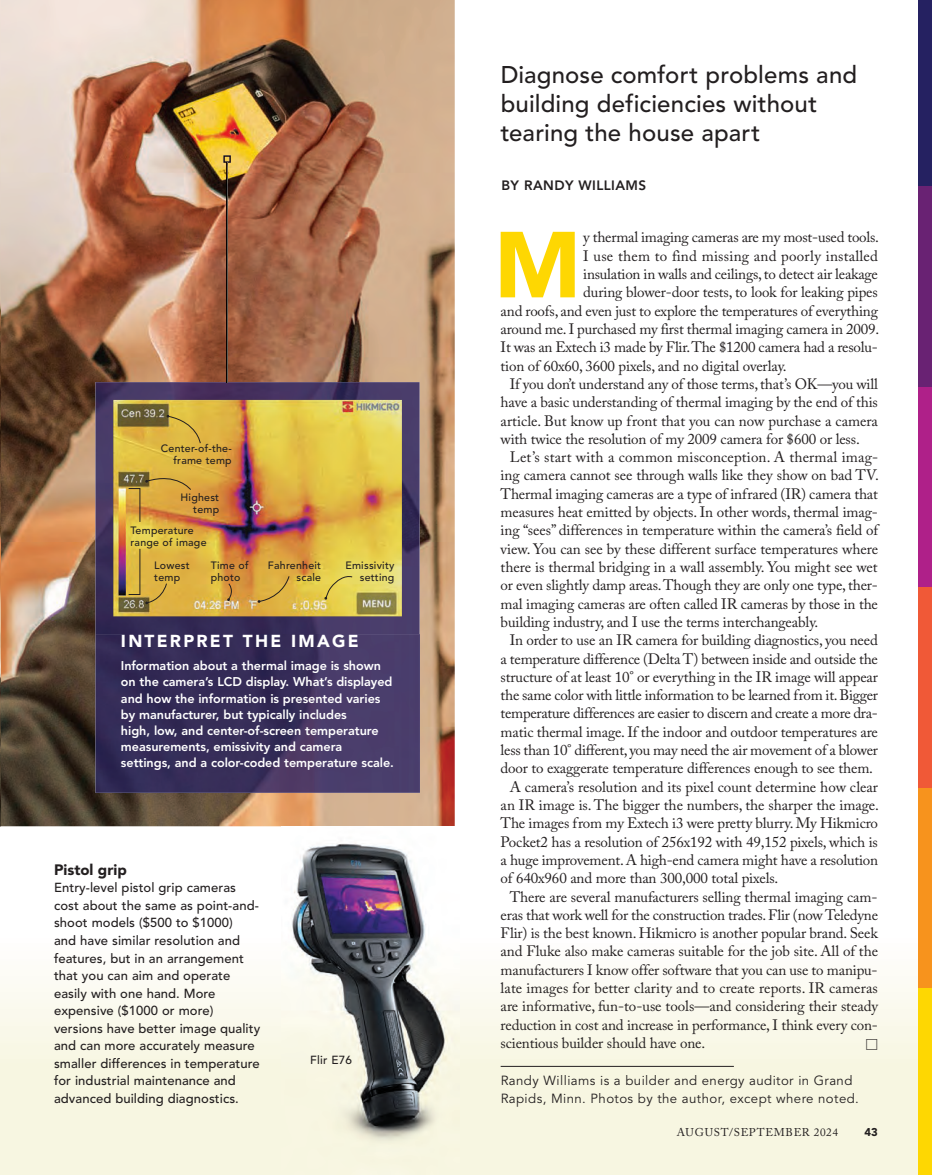
<style>
.page{position:relative;width:932px;height:1175px;background:#fff}
.page>*{position:absolute;margin:0;border:0;box-sizing:border-box;transform-origin:0 0}
.t1{font:900 92.55px "Avenir LT Std";color:#fed702}
.t2{font:500 24px/29.1px "Avenir LT Std";letter-spacing:.005em;color:#231f20}
.t3{font:900 17.25px "Avenir LT Std";letter-spacing:.13em;color:#fff}
.t4{font:15px "Adobe Caslon Pro";letter-spacing:-.01em;color:#231f20}
.t5{font:15px "Adobe Caslon Pro";letter-spacing:.01em;color:#231f20}
.t6{font:15px "Adobe Caslon Pro";letter-spacing:.015em;color:#231f20}
.t7{font:900 15px "Avenir LT Std";color:#231f20}
.t8{font:800 13.5px "Avenir LT Std";letter-spacing:.03em;color:#231f20}
.t9{font:13.5px "Universal Std Newswith Comm Pi";color:#231f20}
.t10{font:13.2px/18.3px "Avenir LT Std";letter-spacing:.03em;color:#231f20}
.t11{font:500 13.05px/17.5px "Avenir LT Std";letter-spacing:.005em;color:#231f20}
.t12{font:800 12.6px/16.2px "Avenir LT Std";letter-spacing:-.005em;color:#fff}
.t13{font:500 11.7px "Avenir LT Std";letter-spacing:.02em;color:#231f20}
.t14{font:11.25px "Adobe Caslon Pro";letter-spacing:.065em;color:#231f20}
.t15{font:900 11.25px "Avenir LT Std";color:#231f20}
.t16{font:500 10.65px/12px "Avenir LT Std";letter-spacing:.02em;color:#231f20;text-align:right}
</style>
<div class="page">
<img style="left:0;top:0;width:455px;height:826px">
<svg style="left:0;top:826px;width:917px;height:349px"></svg>
<img style="left:281px;top:826px;width:178px;height:349px">
<div style="left:917px;top:0;width:15px;height:187px;background:#252161"></div>
<div style="left:917px;top:187px;width:15px;height:200px;background:#692273"></div>
<div style="left:917px;top:387px;width:15px;height:200px;background:#af2089"></div>
<div style="left:917px;top:587px;width:15px;height:201px;background:#f05937"></div>
<div style="left:917px;top:788px;width:15px;height:200px;background:#f7931d"></div>
<div style="left:917px;top:988px;width:15px;height:187px;background:#fed702"></div>
<hr style="left:500px;top:1066px;width:234px;height:1px;background:#231f20">
<img style="left:95px;top:382px;width:325px;height:411px">
<img style="left:122px;top:634px;width:236px;height:13px">
<img style="left:113px;top:400px;width:289px;height:216px">
<svg style="left:324px;top:575px;width:29px;height:25px"></svg>
<svg style="left:258px;top:575px;width:32px;height:28px"></svg>
<svg style="left:128px;top:548px;width:39px;height:56px;background:#d1ac42"></svg>
<svg style="left:128px;top:472px;width:63px;height:50px;background:#cb983e"></svg>
<svg style="left:166px;top:415px;width:35px;height:29px"></svg>
<svg style="left:227px;top:583px;width:8px;height:18px"></svg>
<img style="left:226px;top:163px;width:2px;height:219px">
<svg style="left:223px;top:155px;width:8px;height:8px"></svg>
<p class="t16" style="left:161px;top:442px;width:72px">Center-of-the&shy;frame temp</p>
<p class="t16" style="left:180px;top:491px;width:40px">Highest temp</p>
<p class="t16" style="left:130px;top:524px;width:78px;text-align:left">Temperature range of image</p>
<p class="t16" style="left:154px;top:560px;width:37px;text-align:left">Lowest temp</p>
<p class="t16" style="left:211px;top:560px;width:39px;text-align:left">Time of photo</p>
<p class="t16" style="left:268px;top:560px;width:55px">Fahrenheit scale</p>
<p class="t16" style="left:345px;top:560px;width:51px">Emissivity setting</p>
<p class="t3" style="left:121px;top:630px;width:239px">INTERPRET THE IMAGE</p>
<p class="t12" style="left:121px;top:657px;width:274px">Information about a thermal image is shown on the camera’s LCD display. What’s displayed and how the information is presented varies by manufacturer, but typically includes<br>high, low, and center-of-screen temperature measurements, emissivity and camera settings, and a color-coded temperature scale.</p>
<p class="t7" style="left:54px;top:860px;width:74px">Pistol grip</p>
<p class="t11" style="left:54px;top:879px;width:208px">Entry-level pistol grip cameras cost about the same as point-and&shy;shoot models ($500 to $1000)<br>and have similar resolution and features, but in an arrangement that you can aim and operate easily with one hand. More expensive ($1000 or more) versions have better image quality and can more accurately measure smaller differences in temperature for industrial maintenance and advanced building diagnostics.</p>
<p class="t13" style="left:310px;top:1053px;width:43px">Flir E76</p>
<h2 class="t2" style="left:500px;top:60px;width:358px">Diagnose comfort problems and building deficiencies without tearing the house apart</h2>
<p class="t8" style="left:501px;top:178px;width:146px">BY RANDY WILLIAMS</p>
<h1 class="t1" style="left:494px;top:209px;width:89px">M</h1>
<p class="t4" style="left:583px;top:228px;width:297px">y thermal imaging cameras are my most-used tools.</p>
<p class="t6" style="left:583px;top:247px;width:296px">I use them to find missing and poorly installed</p>
<p class="t4" style="left:583px;top:265px;width:296px">insulation in walls and ceilings, to detect air leakage</p>
<p class="t4" style="left:583px;top:283px;width:296px">during blower-door tests, to look for leaking pipes</p>
<p class="t4" style="left:500px;top:302px;width:379px">and roofs, and even just to explore the temperatures of everything</p>
<p class="t4" style="left:500px;top:320px;width:380px">around me. I purchased my first thermal imaging camera in 2009.</p>
<p class="t4" style="left:500px;top:338px;width:378px">It was an Extech i3 made by Flir. The $1200 camera had a resolu-</p>
<p class="t4" style="left:500px;top:356px;width:287px">tion of 60x60, 3600 pixels, and no digital overlay.</p>
<p class="t4" style="left:509px;top:375px;width:370px">If you don’t understand any of those terms, that’s OK—you will</p>
<p class="t4" style="left:500px;top:393px;width:379px">have a basic understanding of thermal imaging by the end of this</p>
<p class="t4" style="left:500px;top:411px;width:379px">article. But know up front that you can now purchase a camera</p>
<p class="t4" style="left:500px;top:430px;width:360px">with twice the resolution of my 2009 camera for $600 or less.</p>
<p class="t5" style="left:509px;top:448px;width:370px">Let’s start with a common misconception. A thermal imag-</p>
<p class="t4" style="left:500px;top:466px;width:380px">ing camera cannot see through walls like they show on bad TV.</p>
<p class="t4" style="left:500px;top:485px;width:379px">Thermal imaging cameras are a type of infrared (IR) camera that</p>
<p class="t4" style="left:500px;top:503px;width:379px">measures heat emitted by objects. In other words, thermal imag-</p>
<p class="t4" style="left:500px;top:521px;width:379px">ing “sees” differences in temperature within the camera’s field of</p>
<p class="t4" style="left:500px;top:539px;width:379px">view. You can see by these different surface temperatures where</p>
<p class="t4" style="left:500px;top:558px;width:378px">there is thermal bridging in a wall assembly. You might see wet</p>
<p class="t4" style="left:500px;top:576px;width:379px">or even slightly damp areas. Though they are only one type, ther-</p>
<p class="t4" style="left:500px;top:594px;width:379px">mal imaging cameras are often called IR cameras by those in the</p>
<p class="t4" style="left:500px;top:613px;width:319px">building industry, and I use the terms interchangeably.</p>
<p class="t4" style="left:509px;top:631px;width:370px">In order to use an IR camera for building diagnostics, you need</p>
<p class="t4" style="left:500px;top:649px;width:379px">a temperature difference (Delta T) between inside and outside the</p>
<p class="t4" style="left:500px;top:668px;width:379px">structure of at least 10° or everything in the IR image will appear</p>
<p class="t4" style="left:500px;top:686px;width:379px">the same color with little information to be learned from it. Bigger</p>
<p class="t4" style="left:500px;top:704px;width:379px">temperature differences are easier to discern and create a more dra-</p>
<p class="t4" style="left:500px;top:722px;width:379px">matic thermal image. If the indoor and outdoor temperatures are</p>
<p class="t4" style="left:500px;top:741px;width:379px">less than 10° different, you may need the air movement of a blower</p>
<p class="t4" style="left:500px;top:759px;width:374px">door to exaggerate temperature differences enough to see them.</p>
<p class="t4" style="left:509px;top:777px;width:370px">A camera’s resolution and its pixel count determine how clear</p>
<p class="t4" style="left:500px;top:796px;width:380px">an IR image is. The bigger the numbers, the sharper the image.</p>
<p class="t4" style="left:500px;top:814px;width:379px">The images from my Extech i3 were pretty blurry. My Hikmicro</p>
<p class="t4" style="left:500px;top:832px;width:379px">Pocket2 has a resolution of 256x192 with 49,152 pixels, which is</p>
<p class="t4" style="left:500px;top:851px;width:379px">a huge improvement. A high-end camera might have a resolution</p>
<p class="t4" style="left:500px;top:869px;width:279px">of 640x960 and more than 300,000 total pixels.</p>
<p class="t4" style="left:509px;top:887px;width:369px">There are several manufacturers selling thermal imaging cam-</p>
<p class="t4" style="left:500px;top:905px;width:379px">eras that work well for the construction trades. Flir (now Teledyne</p>
<p class="t4" style="left:500px;top:924px;width:379px">Flir) is the best known. Hikmicro is another popular brand. Seek</p>
<p class="t4" style="left:500px;top:942px;width:379px">and Fluke also make cameras suitable for the job site. All of the</p>
<p class="t4" style="left:500px;top:960px;width:378px">manufacturers I know offer software that you can use to manipu-</p>
<p class="t4" style="left:500px;top:979px;width:378px">late images for better clarity and to create reports. IR cameras</p>
<p class="t4" style="left:500px;top:997px;width:379px">are informative, fun-to-use tools—and considering their steady</p>
<p class="t4" style="left:500px;top:1015px;width:379px">reduction in cost and increase in performance, I think every con-</p>
<p class="t4" style="left:500px;top:1034px;width:206px">scientious builder should have one.</p>
<p class="t9" style="left:866px;top:1038px;width:14px">□</p>
<p class="t10" style="left:500px;top:1071px;width:360px">Randy Williams is a builder and energy auditor in Grand<br>Rapids, Minn. Photos by the author, except where noted.</p>
<p class="t14" style="left:676px;top:1125px;width:163px">AUGUST/SEPTEMBER 2024</p>
<p class="t15" style="left:864px;top:1124px;width:15px">43</p>
</div>
